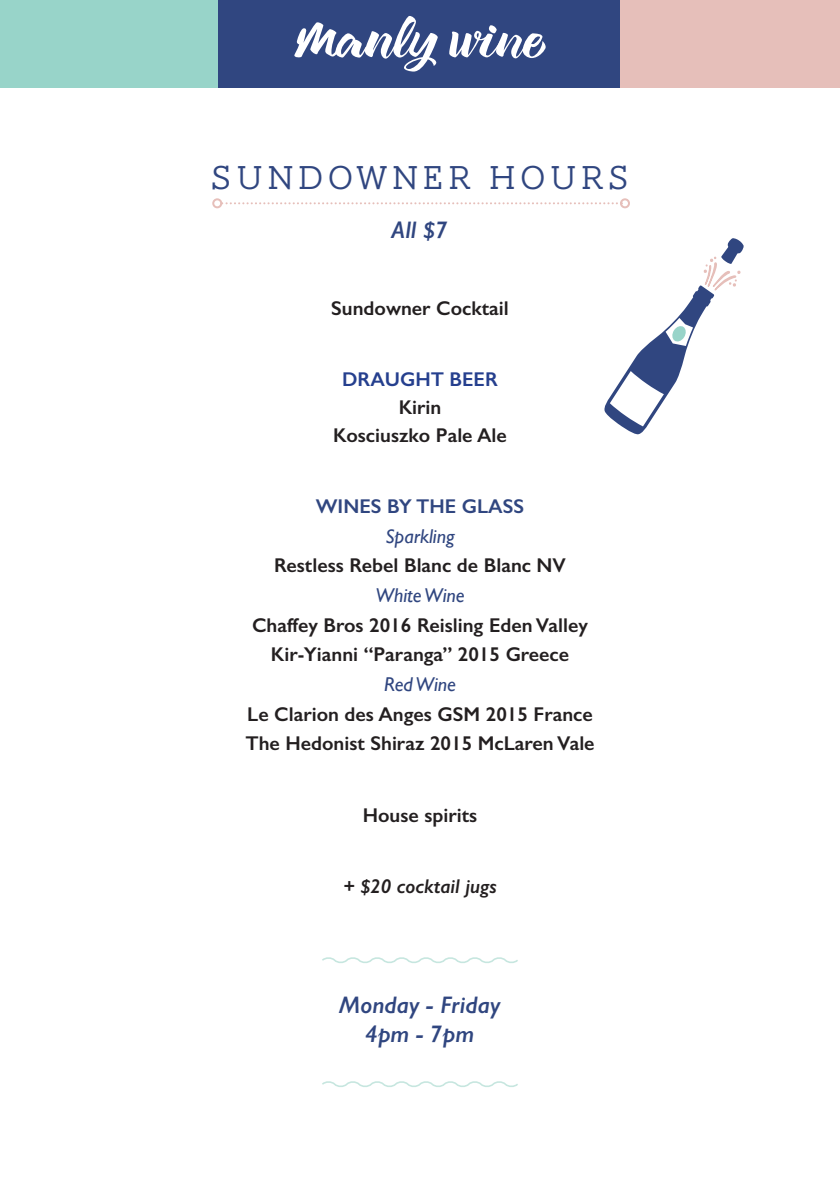
<style>
.page{position:relative;width:840px;height:1191px;background:#fff}
.page>*{position:absolute;margin:0;border:0;box-sizing:border-box;transform-origin:0 0}
.t1{font:300 34px "AW Conqueror Slab";letter-spacing:.13em;color:#304680}
.t2{font:italic 600 24px "Gill Sans";color:#304680}
.t3{font:600 20px "Gill Sans";color:#231f20}
.t4{font:italic 20px "Gill Sans";color:#304680}
.t5{font:italic 600 20px "Gill Sans";color:#231f20}
.t6{font:600 20px "Gill Sans";color:#304680}
.t7{font:600 20px "Gill Sans";color:#253f8e}
</style>
<div class="page">
<div style="left:195px;top:0;width:449px;height:87px;background:#304680"></div>
<div style="left:0;top:0;width:217px;height:87px;background:#98d4c9"></div>
<div style="left:620px;top:0;width:219px;height:87px;background:#e6bfba"></div>
<svg style="left:294px;top:16px;width:143px;height:56px"></svg>
<svg style="left:449px;top:25px;width:96px;height:33px"></svg>
<svg style="left:222px;top:202px;width:396px;height:2px"></svg>
<div style="left:619px;top:198px;width:10px;height:10px;border:2px solid #e6bfba;border-radius:50%"></div>
<div style="left:212px;top:198px;width:10px;height:10px;border:2px solid #e6bfba;border-radius:50%"></div>
<svg style="left:322px;top:1081px;width:196px;height:6px"></svg>
<svg style="left:322px;top:957px;width:196px;height:6px"></svg>
<svg style="left:604px;top:238px;width:139px;height:197px"></svg>
<p class="t1" style="left:210px;top:160px;width:421px">SUNDOWNER HOURS</p>
<p class="t2" style="left:391px;top:215px;width:57px">All $7</p>
<p class="t3" style="left:331px;top:296px;width:179px">Sundowner Cocktail</p>
<p class="t7" style="left:342px;top:367px;width:157px">DRAUGHT BEER</p>
<p class="t3" style="left:398px;top:395px;width:44px">Kirin</p>
<p class="t3" style="left:333px;top:423px;width:175px">Kosciuszko Pale Ale</p>
<p class="t6" style="left:316px;top:494px;width:210px">WINES BY THE GLASS</p>
<p class="t4" style="left:385px;top:524px;width:71px">Sparkling</p>
<p class="t3" style="left:274px;top:553px;width:293px">Restless Rebel Blanc de Blanc NV</p>
<p class="t4" style="left:375px;top:584px;width:91px">White Wine</p>
<p class="t3" style="left:252px;top:613px;width:337px">Chaffey Bros 2016 Reisling Eden Valley</p>
<p class="t3" style="left:271px;top:642px;width:299px">Kir-Yianni “Paranga” 2015 Greece</p>
<p class="t4" style="left:384px;top:673px;width:73px">Red Wine</p>
<p class="t3" style="left:247px;top:702px;width:347px">Le Clarion des Anges GSM 2015 France</p>
<p class="t3" style="left:245px;top:731px;width:350px">The Hedonist Shiraz 2015 McLaren Vale</p>
<p class="t3" style="left:362px;top:803px;width:116px">House spirits</p>
<p class="t5" style="left:343px;top:874px;width:155px">+ $20 cocktail jugs</p>
<p class="t2" style="left:339px;top:990px;width:163px">Monday - Friday</p>
<p class="t2" style="left:365px;top:1019px;width:111px">4pm - 7pm</p>
</div>
